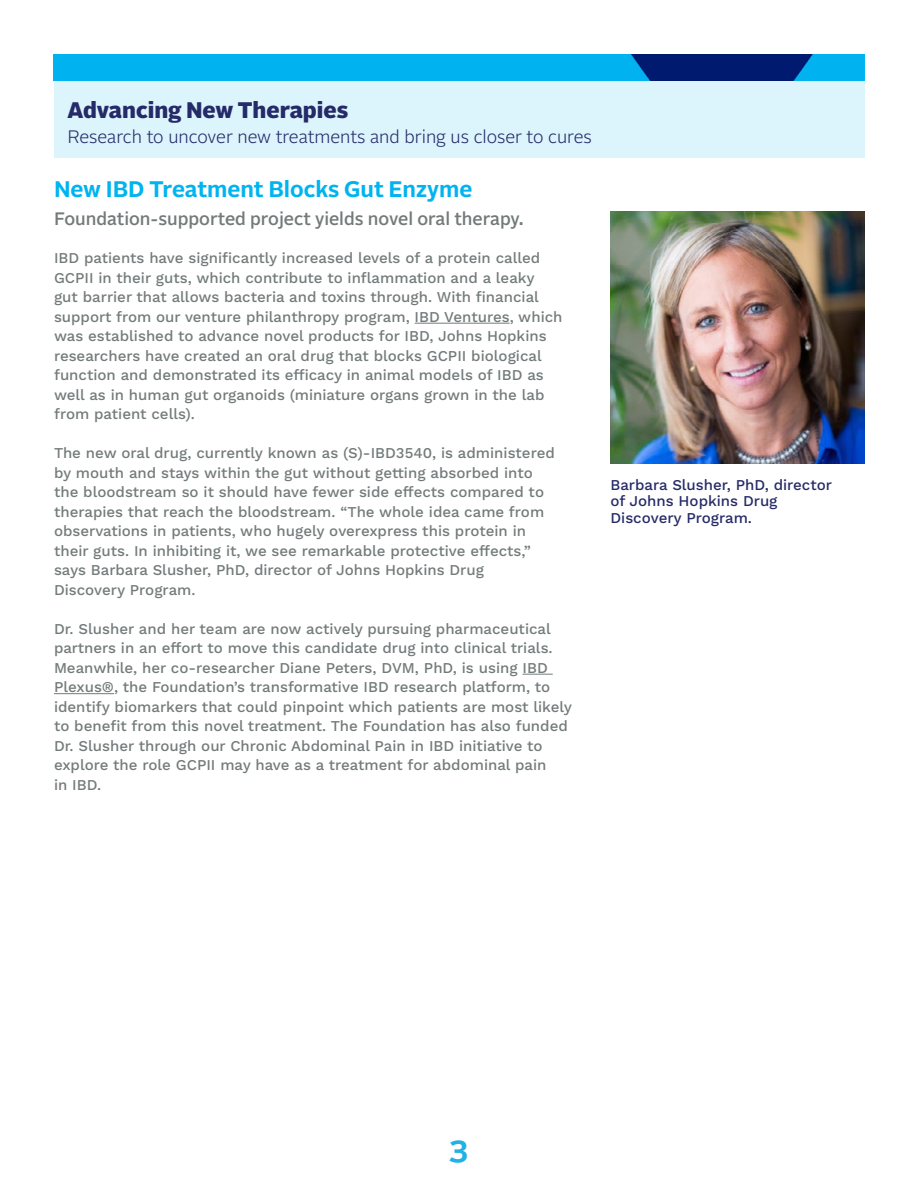
<style>
.page{position:relative;width:918px;height:1188px;background:#fff}
.page>*{position:absolute;margin:0;border:0;box-sizing:border-box;transform-origin:0 0}
.t1{font:700 30px "Alrightv 2 Normal";color:#20b1e7}
.t2{font:700 22.5px "Alrightv 2 Normal";color:#00b4f0}
.t3{font:900 22.5px "Alrightv 2 Normal";color:#252a68}
.t4{font:300 18px "Alrightv 2 Normal";color:#252a68}
.t5{font:500 18px "Alrightv 2 Normal";color:#737a7a}
.t6{font:500 15px/19.5px "Work Sans";color:#737a7a}
.t7{font:500 15px/16.5px "Work Sans";color:#252a68}
</style>
<div class="page">
<div style="left:54px;top:81px;width:811px;height:77px;background:#dcf4fc"></div>
<img style="left:53px;top:54px;width:812px;height:27px">
<hr style="left:415px;top:323px;width:95px;height:1px;background:#737a7a">
<hr style="left:523px;top:674px;width:30px;height:1px;background:#737a7a">
<hr style="left:54px;top:693px;width:60px;height:1px;background:#737a7a">
<img style="left:610px;top:211px;width:254px;height:253px">
<h2 class="t3" style="left:68px;top:94px;width:282px">Advancing New Therapies</h2>
<p class="t4" style="left:68px;top:124px;width:526px">Research to uncover new treatments and bring us closer to cures</p>
<h2 class="t2" style="left:54px;top:173px;width:420px">New IBD Treatment Blocks Gut Enzyme</h2>
<p class="t5" style="left:54px;top:206px;width:471px">Foundation-supported project yields novel oral therapy.</p>
<p class="t6" style="left:54px;top:249px;width:510px">IBD patients have significantly increased levels of a protein called GCPII in their guts, which contribute to inflammation and a leaky<br>gut barrier that allows bacteria and toxins through. With financial support from our venture philanthropy program, IBD Ventures, which was established to advance novel products for IBD, Johns Hopkins researchers have created an oral drug that blocks GCPII biological function and demonstrated its efficacy in animal models of IBD as well as in human gut organoids (miniature organs grown in the lab from patient cells).</p>
<p class="t6" style="left:54px;top:444px;width:502px">The new oral drug, currently known as (S)-IBD3540, is administered by mouth and stays within the gut without getting absorbed into the bloodstream so it should have fewer side effects compared to therapies that reach the bloodstream. “The whole idea came from observations in patients, who hugely overexpress this protein in their guts. In inhibiting it, we see remarkable protective effects,” says Barbara Slusher, PhD, director of Johns Hopkins Drug Discovery Program.</p>
<p class="t6" style="left:54px;top:620px;width:519px">Dr. Slusher and her team are now actively pursuing pharmaceutical partners in an effort to move this candidate drug into clinical trials.<br>Meanwhile, her co-researcher Diane Peters, DVM, PhD, is using IBD Plexus®, the Foundation’s transformative IBD research platform, to identify biomarkers that could pinpoint which patients are most likely to benefit from this novel treatment. The Foundation has also funded Dr. Slusher through our Chronic Abdominal Pain in IBD initiative to explore the role GCPII may have as a treatment for abdominal pain<br>in IBD.</p>
<p class="t7" style="left:610px;top:477px;width:223px">Barbara Slusher, PhD, director of Johns Hopkins Drug<br>Discovery Program.</p>
<h1 class="t1" style="left:450px;top:1126px;width:20px">3</h1>
</div>
